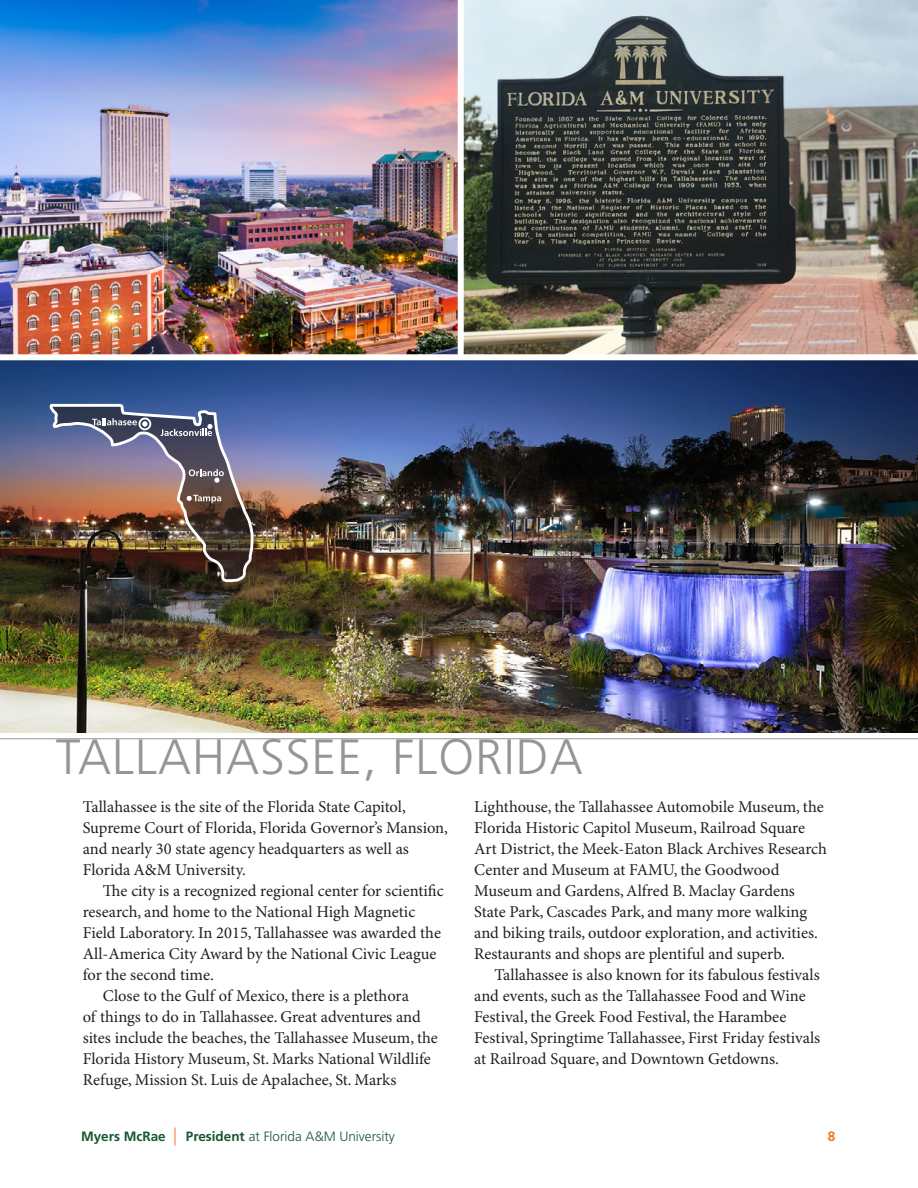
<style>
.page{position:relative;width:918px;height:1188px;background:#fff}
.page>*{position:absolute;margin:0;border:0;box-sizing:border-box;transform-origin:0 0}
.t1{font:300 49.5px "Frutiger LT Pro";letter-spacing:.02em;color:#939598}
.t2{font:16.5px/21px "Minion Pro";color:#231f20}
.t3{font:300 13.5px "Frutiger LT Pro";color:#185732}
.t4{font:700 13.5px "Frutiger LT Pro";color:#f07624}
.s1{font-weight:700}
.s2{font-stretch:condensed;font-size:18px;color:#f07624}
</style>
<div class="page">
<img style="left:0;top:0;width:918px;height:732px">
<div style="left:458px;top:0;width:6px;height:356px;background:#fff"></div>
<div style="left:0;top:354px;width:918px;height:6px;background:#fff"></div>
<img style="left:48px;top:404px;width:206px;height:178px">
<h1 class="t1" style="left:56px;top:728px;width:528px">TALLAHASSEE, FLORIDA</h1>
<p class="t2" style="left:83px;top:797px;width:367px">Tallahassee is the site of the Florida State Capitol, Supreme Court of Florida, Florida Governor’s Mansion, and nearly 30 state agency headquarters as well as Florida A&amp;M University.</p>
<p class="t2" style="left:103px;top:881px;width:342px">The city is a recognized regional center for scientific</p>
<p class="t2" style="left:83px;top:902px;width:334px">research, and home to the National High Magnetic</p>
<p class="t2" style="left:83px;top:923px;width:360px">Field Laboratory. In 2015, Tallahassee was awarded the</p>
<p class="t2" style="left:83px;top:944px;width:355px">All-America City Award by the National Civic League</p>
<p class="t2" style="left:83px;top:965px;width:133px">for the second time.</p>
<p class="t2" style="left:103px;top:986px;width:308px">Close to the Gulf of Mexico, there is a plethora</p>
<p class="t2" style="left:83px;top:1007px;width:340px">of things to do in Tallahassee. Great adventures and</p>
<p class="t2" style="left:83px;top:1028px;width:357px">sites include the beaches, the Tallahassee Museum, the</p>
<p class="t2" style="left:83px;top:1049px;width:350px">Florida History Museum, St. Marks National Wildlife</p>
<p class="t2" style="left:83px;top:1070px;width:315px">Refuge, Mission St. Luis de Apalachee, St. Marks</p>
<p class="t2" style="left:474px;top:797px;width:354px">Lighthouse, the Tallahassee Automobile Museum, the Florida Historic Capitol Museum, Railroad Square Art District, the Meek-Eaton Black Archives Research Center and Museum at FAMU, the Goodwood Museum and Gardens, Alfred B. Maclay Gardens State Park, Cascades Park, and many more walking and biking trails, outdoor exploration, and activities.<br>Restaurants and shops are plentiful and superb.</p>
<p class="t2" style="left:474px;top:965px;width:348px;text-indent:20px">Tallahassee is also known for its fabulous festivals and events, such as the Tallahassee Food and Wine Festival, the Greek Food Festival, the Harambee Festival, Springtime Tallahassee, First Friday festivals at Railroad Square, and Downtown Getdowns.</p>
<p class="t3" style="left:81px;top:1128px;width:315px"><span class="s1">Myers McRae</span> <span class="s2">|</span> <span class="s1">President</span> at Florida A&amp;M University</p>
<p class="t4" style="left:828px;top:1128px;width:9px">8</p>
</div>
